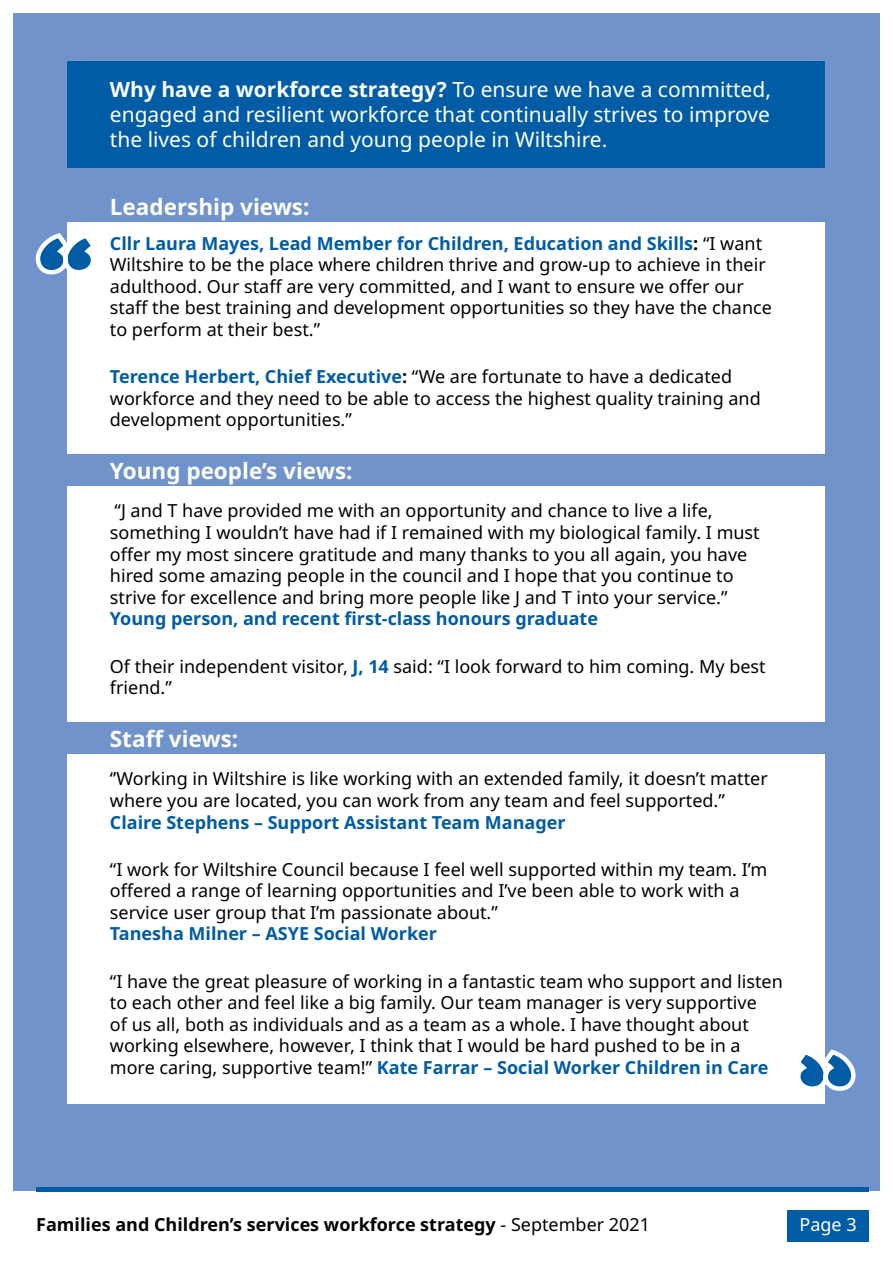
<style>
.page{position:relative;width:893px;height:1263px;background:#fff}
.page>*{position:absolute;margin:0;border:0;box-sizing:border-box;transform-origin:0 0}
.t1{font:700 22.5px "Noto Sans";color:#fff}
.t2{font:21px/25.2px "Noto Sans";color:#fff;text-align:justify}
.t3{font:18px/21.6px "Noto Sans";color:#000}
.t4{font:700 18px "Noto Sans";color:#000}
.t5{font:18px "Noto Sans";color:#fff}
.s1{font-weight:700}
.s2{font-weight:700;color:#005ca5}
.s3{font-weight:400}
</style>
<div class="page">
<div style="left:0;top:0;width:893px;height:1191px;background:#6f93ca"></div>
<div style="left:68px;top:61px;width:757px;height:106px;background:#005ca5"></div>
<div style="left:68px;top:206px;width:757px;height:898px;background:#fff"></div>
<div style="left:26px;top:723px;width:820px;height:31px;background:#6f93ca"></div>
<div style="left:26px;top:455px;width:820px;height:31px;background:#6f93ca"></div>
<svg style="left:800px;top:1049px;width:56px;height:42px"></svg>
<div style="left:787px;top:1210px;width:81px;height:31px;background:#005ca5"></div>
<div style="left:36px;top:1187px;width:832px;height:5px;background:#005ca5"></div>
<div style="left:26px;top:191px;width:820px;height:31px;background:#6f93ca"></div>
<svg style="left:35px;top:229px;width:56px;height:48px"></svg>
<div style="left:0;top:0;width:13px;height:1263px;background:#fff"></div>
<div style="left:880px;top:0;width:13px;height:1263px;background:#fff"></div>
<div style="left:0;top:0;width:893px;height:13px;background:#fff"></div>
<p class="t2" style="left:110px;top:77px;width:662px"><span class="s1">Why have a workforce strategy?</span> To ensure we have a committed, engaged and resilient workforce that continually strives to improve the lives of children and young people in Wiltshire.</p>
<p class="t1" style="left:110px;top:191px;width:201px">Leadership views:</p>
<p class="t3" style="left:110px;top:233px;width:663px"><span class="s2">Cllr Laura Mayes, Lead Member for Children, Education and Skills</span><span class="s1">:</span> “I want Wiltshire to be the place where children thrive and grow-up to achieve in their adulthood. Our staff are very committed, and I want to ensure we offer our staff the best training and development opportunities so they have the chance to perform at their best.”</p>
<p class="t3" style="left:110px;top:366px;width:652px"><span class="s2">Terence Herbert, Chief Executive</span><span class="s1">:</span> “We are fortunate to have a dedicated workforce and they need to be able to access the highest quality training and development opportunities.”</p>
<p class="t1" style="left:110px;top:455px;width:244px">Young people’s views:</p>
<p class="t3" style="left:110px;top:500px;width:651px">“J and T have provided me with an opportunity and chance to live a life, something I wouldn’t have had if I remained with my biological family. I must offer my most sincere gratitude and many thanks to you all again, you have hired some amazing people in the council and I hope that you continue to strive for excellence and bring more people like J and T into your service.” <span class="s2">Young person, and recent first-class honours graduate</span></p>
<p class="t3" style="left:110px;top:656px;width:657px">Of their independent visitor, <span class="s2">J, 14</span> said: “I look forward to him coming. My best friend.”</p>
<p class="t1" style="left:110px;top:723px;width:130px">Staff views:</p>
<p class="t3" style="left:110px;top:768px;width:659px">‘’Working in Wiltshire is like working with an extended family, it doesn’t matter where you are located, you can work from any team and feel supported.”<br><span class="s2">Claire Stephens – Support Assistant Team Manager</span></p>
<p class="t3" style="left:110px;top:859px;width:659px">“I work for Wiltshire Council because I feel well supported within my team. I’m offered a range of learning opportunities and I’ve been able to work with a service user group that I’m passionate about.”<br><span class="s2">Tanesha Milner – ASYE Social Worker</span></p>
<p class="t3" style="left:110px;top:971px;width:674px">“I have the great pleasure of working in a fantastic team who support and listen to each other and feel like a big family. Our team manager is very supportive<br>of us all, both as individuals and as a team as a whole. I have thought about working elsewhere, however, I think that I would be hard pushed to be in a more caring, supportive team!” <span class="s2">Kate Farrar – Social Worker Children in Care</span></p>
<p class="t4" style="left:36px;top:1212px;width:615px">Families and Children’s services workforce strategy <span class="s3">- September 2021</span></p>
<p class="t5" style="left:800px;top:1212px;width:59px">Page 3</p>
</div>
